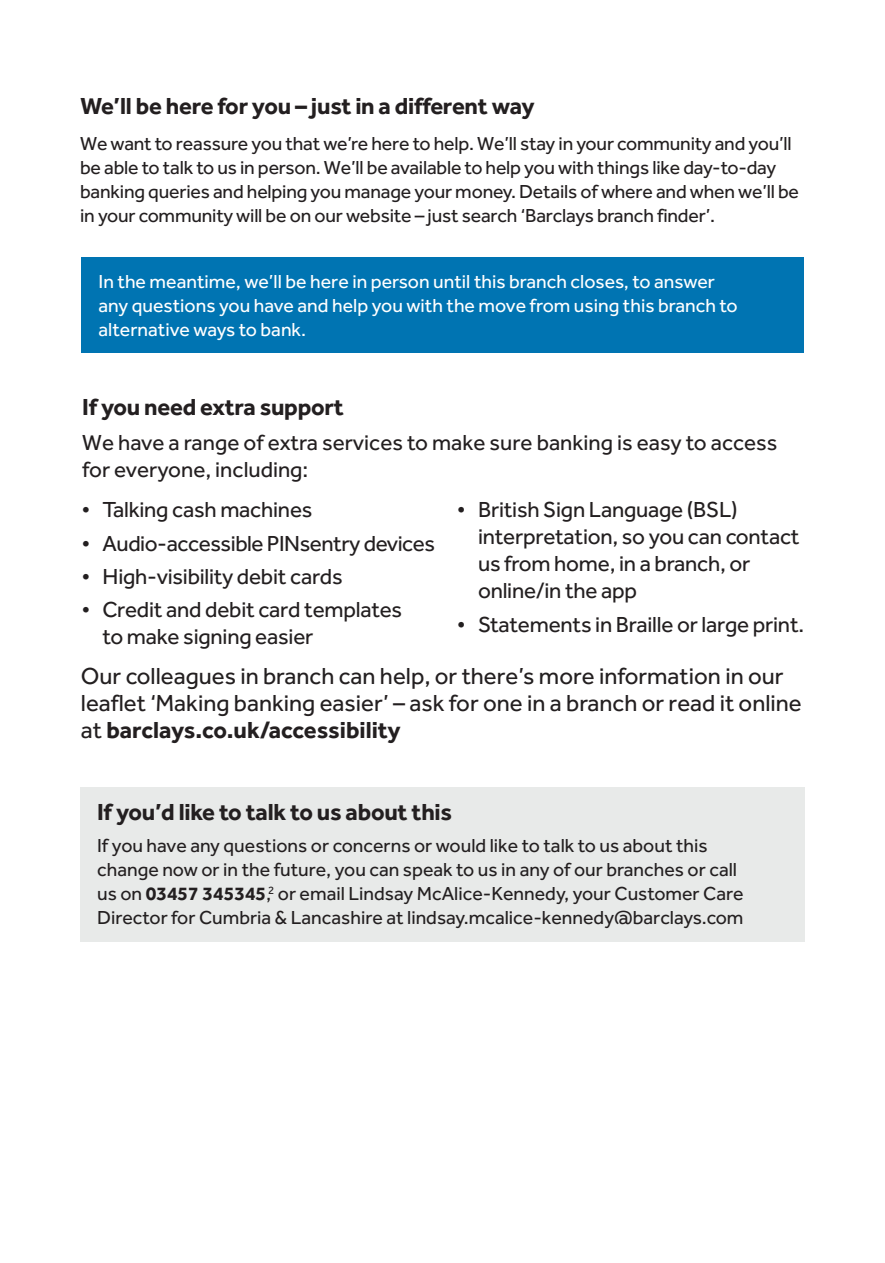
<style>
.page{position:relative;width:885px;height:1263px;background:#fff}
.page>*{position:absolute;margin:0;border:0;box-sizing:border-box;transform-origin:0 0}
.t1{font:24px/27px "Effra";color:#231f20}
.t2{font:700 24px "Effra";letter-spacing:-.01em;color:#231f20}
.t3{font:22.5px/27px "Effra";letter-spacing:-.01em;color:#231f20}
.intro{font:19.5px/24px "Effra";letter-spacing:-.01em;color:#231f20}
.t4{font:19.5px/24px "Effra";color:#fff}
.s1{font-weight:700}
</style>
<div class="page">
<div style="left:82px;top:258px;width:722px;height:95px;background:#0074b2"></div>
<div style="left:80px;top:787px;width:724px;height:154px;background:#e8eae9"></div>
<p class="t2" style="left:80px;top:92px;width:455px">We’ll be here for you – just in a different way</p>
<p class="intro" style="left:80px;top:131px;width:720px">We want to reassure you that we’re here to help. We’ll stay in your community and you’ll be able to talk to us in person. We’ll be available to help you with things like day-to-day banking queries and helping you manage your money. Details of where and when we’ll be in your community will be on our website – just search ‘Barclays branch finder’.</p>
<p class="t4" style="left:99px;top:269px;width:640px">In the meantime, we’ll be here in person until this branch closes, to answer any questions you have and help you with the move from using this branch to alternative ways to bank.</p>
<p class="t2" style="left:82px;top:392px;width:263px">If you need extra support</p>
<p class="t3" style="left:82px;top:429px;width:696px">We have a range of extra services to make sure banking is easy to access for everyone, including:</p>
<p class="t3" style="left:81px;top:496px;width:232px">• Talking cash machines</p>
<p class="t3" style="left:81px;top:529px;width:355px">• Audio-accessible PINsentry devices</p>
<p class="t3" style="left:81px;top:563px;width:263px">• High-visibility debit cards</p>
<p class="t3" style="left:103px;top:596px;width:301px;text-indent:-21px">• Credit and debit card templates to make signing easier</p>
<p class="t3" style="left:478px;top:496px;width:323px;text-indent:-21px">• British Sign Language (BSL) interpretation, so you can contact us from home, in a branch, or online/in the app</p>
<p class="t3" style="left:456px;top:610px;width:349px">• Statements in Braille or large print.</p>
<p class="t1" style="left:81px;top:663px;width:722px">Our colleagues in branch can help, or there’s more information in our leaflet ‘Making banking easier’ – ask for one in a branch or read it online at <span class="s1">barclays.co.uk/accessibility</span></p>
<p class="t2" style="left:97px;top:797px;width:356px">If you’d like to talk to us about this</p>
<p class="intro" style="left:97px;top:833px;width:648px">If you have any questions or concerns or would like to talk to us about this change now or in the future, you can speak to us in any of our branches or call us on <span class="s1">03457 345345</span>,<sup>2</sup> or email Lindsay McAlice-Kennedy, your Customer Care Director for Cumbria &amp; Lancashire at lindsay.mcalice-kennedy@barclays.com</p>
</div>
